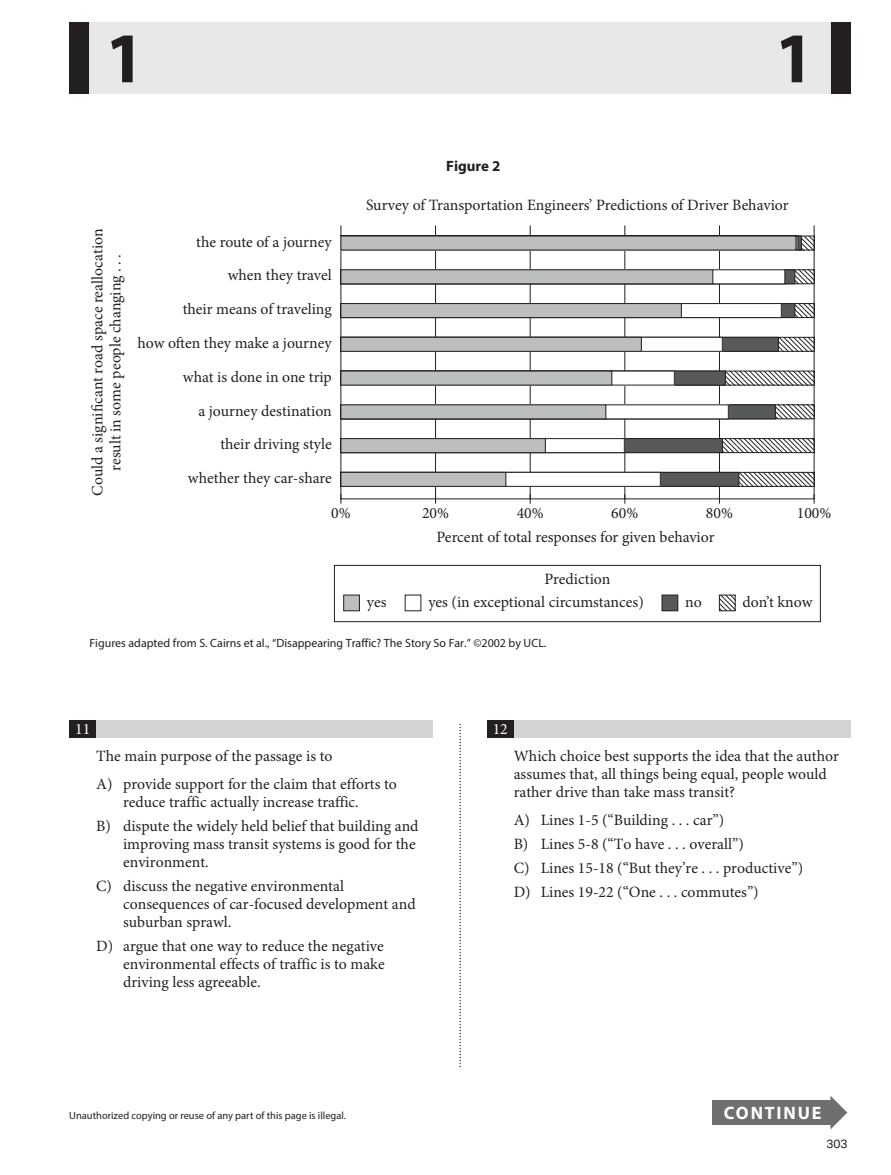
<style>
.page{position:relative;width:891px;height:1175px;background:#fff}
.page>*{position:absolute;margin:0;border:0;box-sizing:border-box;transform-origin:0 0}
.t1{font:700 71.85px "Myriad Pro";color:#231f20}
.t2{font:700 18px "Myriad Pro";letter-spacing:.1em;color:#fff}
.t3{font:15.75px/18px "Minion Pro";color:#231f20}
.t4{font:15.75px "Minion Pro";color:#fff}
.t5{font:700 15px "Myriad Pro";color:#231f20}
.t6{font:12px "Times";color:#231f20}
.t7{font:12px "Myriad Pro";color:#231f20}
.t8{font:12px "Aktiv Grotesk";color:#231f20}
.t9{font:10.5px "Myriad Pro";color:#231f20}
</style>
<div class="page">
<div style="left:712px;top:1100px;width:121px;height:24px;background:#6d6f71"></div>
<svg style="left:830px;top:1096px;width:17px;height:33px"></svg>
<div style="left:69px;top:720px;width:364px;height:18px;background:#d1d3d4"></div>
<div style="left:69px;top:720px;width:27px;height:18px;background:#231f20"></div>
<div style="left:487px;top:720px;width:363px;height:18px;background:#d1d3d4"></div>
<div style="left:487px;top:720px;width:27px;height:18px;background:#231f20"></div>
<div style="left:86px;top:22px;width:748px;height:72px;background:#e7e8e8"></div>
<div style="left:831px;top:22px;width:19px;height:72px;background:#231f20"></div>
<div style="left:69px;top:22px;width:20px;height:72px;background:#231f20"></div>
<hr style="left:341px;top:226px;width:1px;height:273px;background:#231f20">
<hr style="left:435px;top:226px;width:1px;height:273px;background:#231f20">
<hr style="left:530px;top:226px;width:1px;height:273px;background:#231f20">
<hr style="left:624px;top:226px;width:1px;height:273px;background:#231f20">
<hr style="left:719px;top:226px;width:1px;height:273px;background:#231f20">
<hr style="left:814px;top:226px;width:1px;height:273px;background:#231f20">
<svg style="left:340px;top:235px;width:475px;height:269px"></svg>
<div style="left:344px;top:595px;width:15px;height:16px;background:#bcbec0"></div>
<div style="left:343px;top:594px;width:17px;height:17px;border:1px solid #231f20"></div>
<div style="left:662px;top:595px;width:16px;height:16px;background:#58595b"></div>
<div style="left:662px;top:594px;width:16px;height:17px;border:1px solid #231f20"></div>
<svg style="left:721px;top:596px;width:13px;height:13px"></svg>
<div style="left:719px;top:594px;width:17px;height:17px;border:1px solid #231f20"></div>
<div style="left:334px;top:565px;width:487px;height:57px;border:1px solid #231f20"></div>
<h1 class="t1" style="left:105px;top:11px;width:41px">1</h1>
<h1 class="t1" style="left:775px;top:11px;width:41px">1</h1>
<p class="t5" style="left:446px;top:156px;width:56px">Figure 2</p>
<p class="t3" style="left:88px;top:496px;width:269px;text-align:center;rotate:-90deg">Could a significant road space reallocation result in some people changing . . .</p>
<p class="t3" style="left:196px;top:233px;width:137px">the route of a journey</p>
<p class="t3" style="left:138px;top:258px;width:196px;line-height:33.8px;text-align:right">when they travel<br>their means of traveling<br>how often they make a journey what is done in one trip<br>a journey destination<br>their driving style<br>whether they car-share</p>
<p class="t3" style="left:366px;top:196px;width:424px">Survey of Transportation Engineers’ Predictions of Driver Behavior</p>
<p class="t3" style="left:331px;top:504px;width:21px">0%</p>
<p class="t3" style="left:422px;top:504px;width:29px">20%</p>
<p class="t3" style="left:437px;top:501px;width:279px;line-height:24px;text-indent:80px">40%<br>Percent of total responses for given behavior</p>
<p class="t3" style="left:611px;top:504px;width:29px">60%</p>
<p class="t3" style="left:706px;top:504px;width:29px">80%</p>
<p class="t3" style="left:797px;top:504px;width:36px">100%</p>
<p class="t3" style="left:544px;top:570px;width:67px">Prediction</p>
<p class="t3" style="left:367px;top:592px;width:21px">yes</p>
<p class="t3" style="left:428px;top:592px;width:217px">yes (in exceptional circumstances)</p>
<p class="t3" style="left:685px;top:592px;width:18px">no</p>
<p class="t3" style="left:743px;top:592px;width:71px">don’t know</p>
<p class="t7" style="left:89px;top:635px;width:459px">Figures adapted from S. Cairns et al., “Disappearing Traffic? The Story So Far.” ©2002 by UCL.</p>
<p class="t4" style="left:75px;top:719px;width:17px">11</p>
<p class="t3" style="left:96px;top:747px;width:238px">The main purpose of the passage is to</p>
<p class="t3" style="left:96px;top:776px;width:18px">A)</p>
<p class="t3" style="left:123px;top:776px;width:275px">provide support for the claim that efforts to reduce traffic actually increase traffic.</p>
<p class="t3" style="left:96px;top:818px;width:16px">B)</p>
<p class="t3" style="left:123px;top:818px;width:297px">dispute the widely held belief that building and improving mass transit systems is good for the environment.</p>
<p class="t3" style="left:96px;top:877px;width:17px">C)</p>
<p class="t3" style="left:123px;top:877px;width:294px">discuss the negative environmental consequences of car-focused development and suburban sprawl.</p>
<p class="t3" style="left:96px;top:937px;width:18px">D)</p>
<p class="t3" style="left:123px;top:937px;width:263px;text-align:justify">argue that one way to reduce the negative environmental effects of traffic is to make driving less agreeable.</p>
<p class="t6" style="left:471px;top:723px;width:346px;rotate:90deg">...................................................................................................................</p>
<p class="t4" style="left:493px;top:719px;width:17px">12</p>
<p class="t3" style="left:514px;top:747px;width:327px">Which choice best supports the idea that the author assumes that, all things being equal, people would rather drive than take mass transit?</p>
<p class="t3" style="left:514px;top:812px;width:18px">A)</p>
<p class="t3" style="left:541px;top:812px;width:185px">Lines 1-5 (“Building . . . car”)</p>
<p class="t3" style="left:514px;top:836px;width:16px">B)</p>
<p class="t3" style="left:541px;top:836px;width:205px">Lines 5-8 (“To have . . . overall”)</p>
<p class="t3" style="left:514px;top:859px;width:17px">C)</p>
<p class="t3" style="left:541px;top:859px;width:264px">Lines 15-18 (“But they’re . . . productive”)</p>
<p class="t3" style="left:514px;top:883px;width:18px">D)</p>
<p class="t3" style="left:541px;top:883px;width:220px">Lines 19-22 (“One . . . commutes”)</p>
<p class="t9" style="left:69px;top:1109px;width:278px">Unauthorized copying or reuse of any part of this page is illegal.</p>
<p class="t2" style="left:724px;top:1101px;width:99px">CONTINUE</p>
<p class="t2" style="left:724px;top:1112px;width:99px">CONTINUE</p>
<p class="t8" style="left:826px;top:1136px;width:23px">303</p>
</div>
